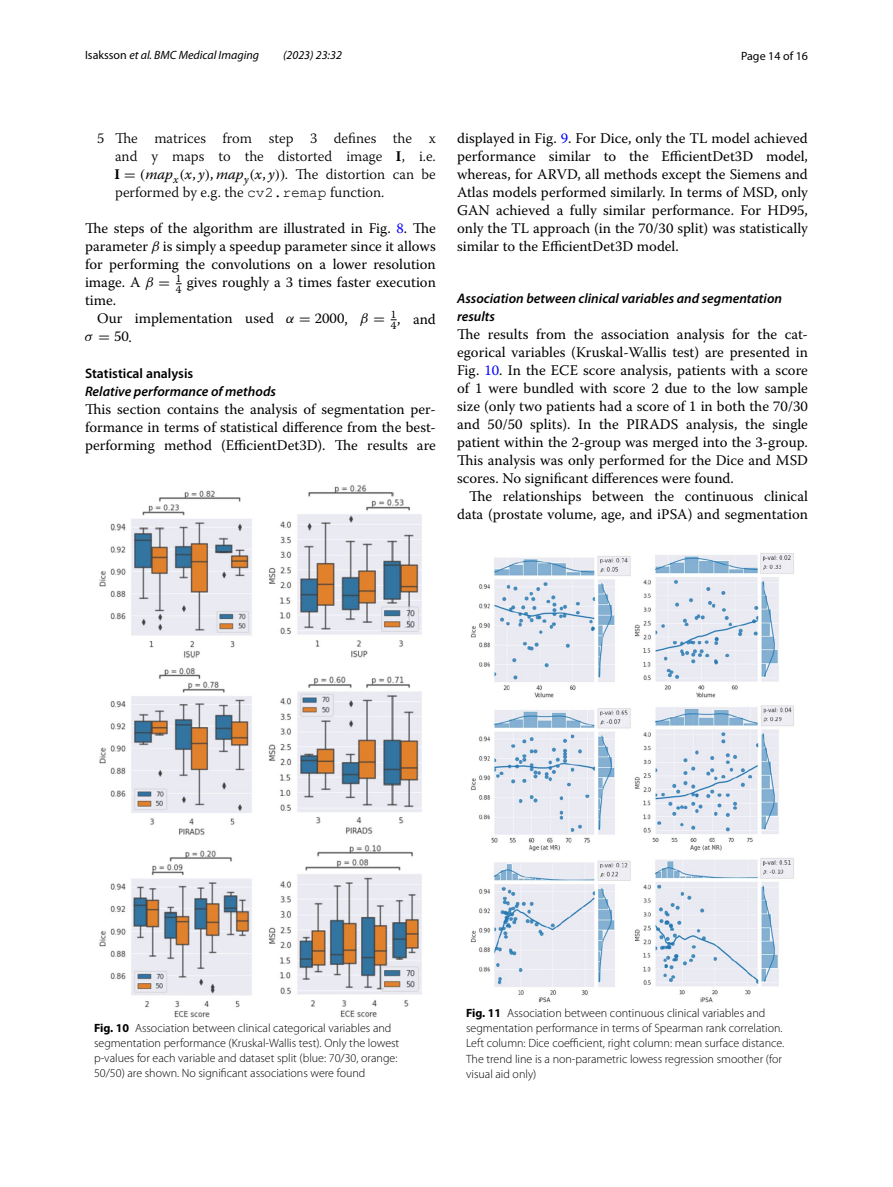
<style>
.page{position:relative;width:893px;height:1187px;background:#fff}
.page>*{position:absolute;margin:0;border:0;box-sizing:border-box;transform-origin:0 0}
.t1{font:14.7px/18px "Warnock Pro";color:#000;text-align:justify}
.t2{font:300 14.7px/18px "Warnock Pro";color:#000;text-align:justify}
.t3{font:14.7px "Warnock Pro Regular 59";color:#000}
.t4{font:italic 600 13.8px/18px "Myriad Pro";color:#000}
.t5{font:600 13.8px "Myriad Pro";color:#000}
.t6{font:300 12px/15px "Myriad Pro";color:#000}
.t7{font:italic 12px "Myriad Pro";color:#000}
.t8{font:12px "Myriad Pro";color:#000}
.s1{font-style:normal}
.s2{font-family:"Warnock Pro Bold 5";font-weight:400}
.s3{font-family:"Warnock Pro Bold 6";font-weight:400}
.s4{font-family:"MTSYN75";font-weight:400}
.s5{font-family:"MTMI45";font-weight:400}
.s6{font-family:"Warnock Pro It 35";font-weight:400}
.s7{font-family:"Warnock Pro Regular 60";font-weight:400}
.s8{font-family:"Courier New";font-weight:400}
.s9{color:#00f}
.s10{font-family:"MTMI40"}
.s11{font-family:"MTMI41"}
.s12{font-family:"MTSYN71"}
.s13{font-family:"MTMI42"}
.s14{font-family:"MTSYN72"}
.s15{font-family:"Warnock Pro Regular 57"}
.s16{font-family:"MTMI43"}
.s17{font-family:"MTSYN73"}
.s18{font-family:"MTMI44"}
.s19{font-family:"MTSYN74"}
.s20{font-family:"Warnock Pro"}
.s21{font-weight:700}
</style>
<div class="page">
<img style="left:99px;top:485px;width:323px;height:531px">
<img style="left:471px;top:553px;width:323px;height:449px">
<p class="t7" style="left:85px;top:48px;width:176px"><span class="s1">Isaksson</span> et al. BMC Medical Imaging</p>
<p class="t7" style="left:283px;top:48px;width:60px">(2023) 23:32</p>
<p class="t8" style="left:741px;top:48px;width:68px">Page 14 of 16</p>
<p class="t2" style="left:115px;top:128px;width:323px;text-indent:-18px">5 The matrices from step 3 defines the x and y maps to the distorted image <span class="s2">I</span>, i.e.<br><span class="s3">I</span> <span class="s4">=</span> <span class="s5">(</span><span class="s6">map</span><sub>x</sub><span class="s5">(</span><span class="s6">x</span><span class="s7">,</span> <span class="s6">y</span><span class="s5">)</span><span class="s7">,</span> <span class="s6">map</span><sub>y</sub><span class="s5">(</span><span class="s6">x</span><span class="s7">,</span> <span class="s6">y</span><span class="s5">))</span>. The distortion can be performed by e.g. the <span class="s8">cv2.remap</span> function.</p>
<p class="t1" style="left:85px;top:219px;width:352px">The steps of the algorithm are illustrated in Fig. <span class="s9">8</span>. The parameter <span class="s10">β</span> is simply a speedup parameter since it allows for performing the convolutions on a lower resolution image. A <span class="s11">β</span> <span class="s12">=</span> <sup>1</sup></p>
<p class="t1" style="left:176px;top:273px;width:262px"><sub>4</sub> gives roughly a 3 times faster execution</p>
<p class="t1" style="left:97px;top:291px;width:301px;text-indent:-12px">time.<br>Our implementation used <span class="s13">α</span> <span class="s14">=</span> <span class="s15">2000</span>, <span class="s16">β</span> <span class="s17">=</span> <sup>1</sup></p>
<p class="t1" style="left:391px;top:309px;width:47px"><sub>4</sub>, and</p>
<p class="t3" style="left:85px;top:331px;width:49px"><span class="s18">σ</span> <span class="s19">=</span> 50<span class="s20">.</span></p>
<p class="t5" style="left:85px;top:364px;width:110px">Statistical analysis</p>
<p class="t4" style="left:85px;top:381px;width:192px">Relative performance of methods</p>
<p class="t1" style="left:85px;top:399px;width:352px">This section contains the analysis of segmentation per&shy;formance in terms of statistical difference from the best&shy;performing method (EfficientDet3D). The results are</p>
<p class="t1" style="left:457px;top:128px;width:352px">displayed in Fig. <span class="s9">9</span>. For Dice, only the TL model achieved performance similar to the EfficientDet3D model, whereas, for ARVD, all methods except the Siemens and Atlas models performed similarly. In terms of MSD, only GAN achieved a fully similar performance. For HD95, only the TL approach (in the 70/30 split) was statistically similar to the EfficientDet3D model.</p>
<p class="t4" style="left:457px;top:289px;width:326px">Association between clinical variables and segmentation results</p>
<p class="t1" style="left:457px;top:325px;width:352px">The results from the association analysis for the cat&shy;egorical variables (Kruskal-Wallis test) are presented in Fig. <span class="s9">10</span>. In the ECE score analysis, patients with a score of 1 were bundled with score 2 due to the low sample size (only two patients had a score of 1 in both the 70/30 and 50/50 splits). In the PIRADS analysis, the single patient within the 2-group was merged into the 3-group.<br>This analysis was only performed for the Dice and MSD scores. No significant differences were found.</p>
<p class="t1" style="left:457px;top:487px;width:352px;text-align:right">The relationships between the continuous clinical data (prostate volume, age, and iPSA) and segmentation</p>
<p class="t6" style="left:94px;top:1020px;width:307px"><span class="s21">Fig. 10</span> Association between clinical categorical variables and segmentation performance (Kruskal-Wallis test). Only the lowest p-values for each variable and dataset split (blue: 70/30, orange:<br>50/50) are shown. No significant associations were found</p>
<p class="t6" style="left:466px;top:1006px;width:320px"><span class="s21">Fig. 11</span> Association between continuous clinical variables and segmentation performance in terms of Spearman rank correlation.<br>Left column: Dice coefficient, right column: mean surface distance.<br>The trend line is a non-parametric lowess regression smoother (for visual aid only)</p>
</div>
